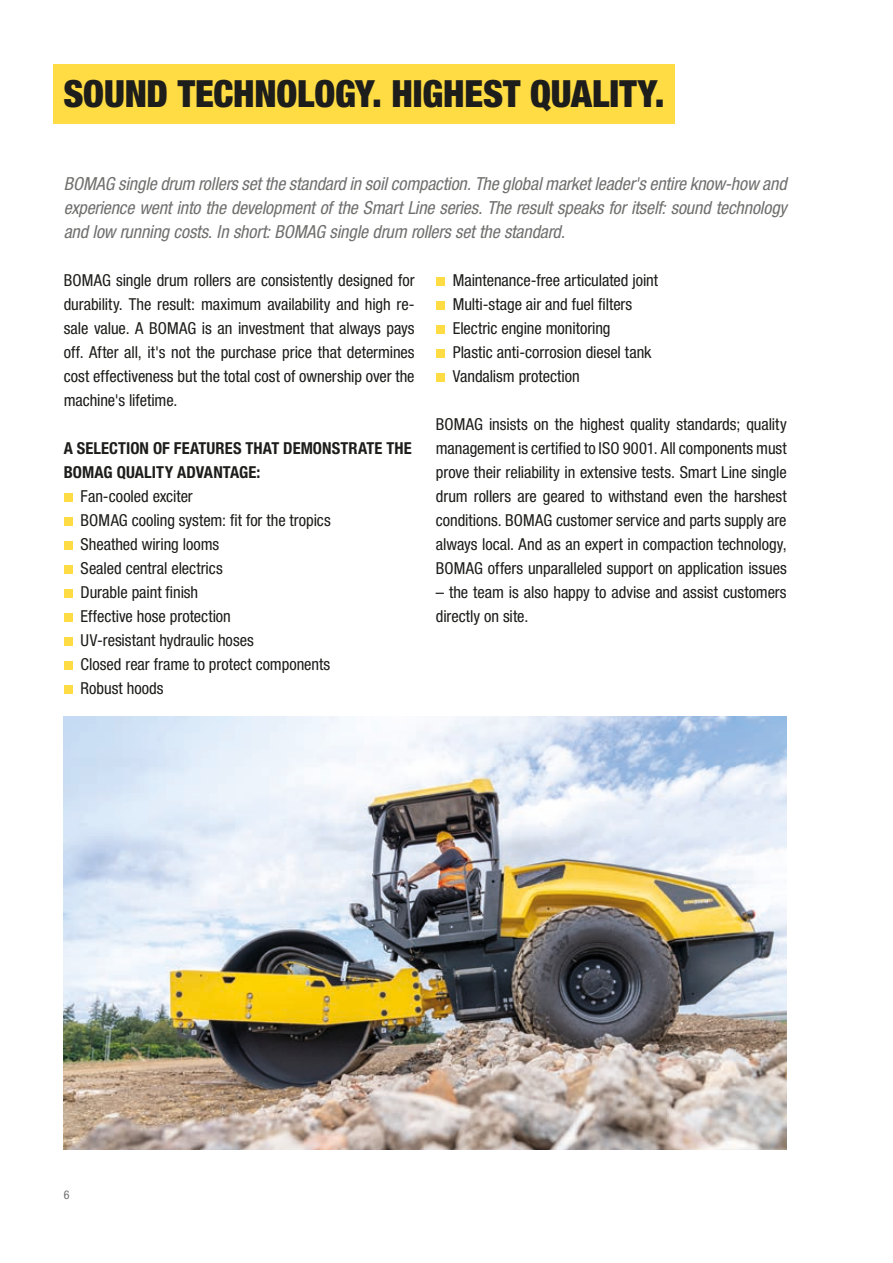
<style>
.page{position:relative;width:893px;height:1263px;background:#fff}
.page>*{position:absolute;margin:0;border:0;box-sizing:border-box;transform-origin:0 0}
.t1{font:900 condensed 37.5px "Helvetica Neue LT Pro";letter-spacing:-.005em;color:#1d1d1b}
.t2{font:italic condensed 18px/24px "Helvetica Neue LT Pro";letter-spacing:-.01em;color:#70706f;text-align:justify}
.t3{font:condensed 16.5px/24px "Helvetica Neue LT Pro";letter-spacing:-.005em;color:#1d1d1b}
.t4{font:700 condensed 16.5px/24px "Helvetica Neue LT Pro";letter-spacing:.005em;color:#1d1d1b}
.t5{font:condensed 12px "Helvetica Neue LT Pro";color:#70706f}
</style>
<div class="page">
<div style="left:53px;top:64px;width:622px;height:60px;background:#ffdc44"></div>
<div style="left:64px;top:493px;width:9px;height:9px;background:#ffdc44"></div>
<div style="left:64px;top:517px;width:9px;height:9px;background:#ffdc44"></div>
<div style="left:64px;top:541px;width:9px;height:9px;background:#ffdc44"></div>
<div style="left:64px;top:565px;width:9px;height:9px;background:#ffdc44"></div>
<div style="left:64px;top:589px;width:9px;height:9px;background:#ffdc44"></div>
<div style="left:64px;top:613px;width:9px;height:9px;background:#ffdc44"></div>
<div style="left:64px;top:637px;width:9px;height:9px;background:#ffdc44"></div>
<div style="left:64px;top:661px;width:9px;height:9px;background:#ffdc44"></div>
<div style="left:64px;top:685px;width:9px;height:9px;background:#ffdc44"></div>
<div style="left:436px;top:277px;width:9px;height:9px;background:#ffdc44"></div>
<div style="left:436px;top:301px;width:9px;height:9px;background:#ffdc44"></div>
<div style="left:436px;top:325px;width:9px;height:9px;background:#ffdc44"></div>
<div style="left:436px;top:349px;width:9px;height:9px;background:#ffdc44"></div>
<div style="left:436px;top:373px;width:9px;height:9px;background:#ffdc44"></div>
<img style="left:64px;top:717px;width:723px;height:433px">
<h1 class="t1" style="left:63px;top:71px;width:603px">SOUND TECHNOLOGY. HIGHEST QUALITY.</h1>
<p class="t2" style="left:64px;top:172px;width:724px">BOMAG single drum rollers set the standard in soil compaction. The global market leader's entire know-how and experience went into the development of the Smart Line series. The result speaks for itself: sound technology and low running costs. In short: BOMAG single drum rollers set the standard.</p>
<p class="t3" style="left:64px;top:268px;width:352px;text-align:justify">BOMAG single drum rollers are consistently designed for durability. The result: maximum availability and high re&shy;sale value. A BOMAG is an investment that always pays off. After all, it's not the purchase price that determines cost effectiveness but the total cost of ownership over the machine's lifetime.</p>
<p class="t4" style="left:64px;top:436px;width:349px">A SELECTION OF FEATURES THAT DEMONSTRATE THE<br>BOMAG QUALITY ADVANTAGE:</p>
<p class="t3" style="left:81px;top:484px;width:252px">Fan-cooled exciter<br>BOMAG cooling system: fit for the tropics<br>Sheathed wiring looms<br>Sealed central electrics<br>Durable paint finish<br>Effective hose protection<br>UV-resistant hydraulic hoses<br>Closed rear frame to protect components<br>Robust hoods</p>
<p class="t3" style="left:453px;top:268px;width:207px">Maintenance-free articulated joint<br>Multi-stage air and fuel filters<br>Electric engine monitoring<br>Plastic anti-corrosion diesel tank<br>Vandalism protection</p>
<p class="t3" style="left:436px;top:412px;width:352px;text-align:justify">BOMAG insists on the highest quality standards; quality management is certified to ISO 9001. All components must prove their reliability in extensive tests. Smart Line single drum rollers are geared to withstand even the harshest conditions. BOMAG customer service and parts supply are always local. And as an expert in compaction technology, BOMAG offers unparalleled support on application issues</p>
<p class="t3" style="left:436px;top:580px;width:352px">– the team is also happy to advise and assist customers directly on site.</p>
<p class="t5" style="left:64px;top:1188px;width:7px">6</p>
</div>
